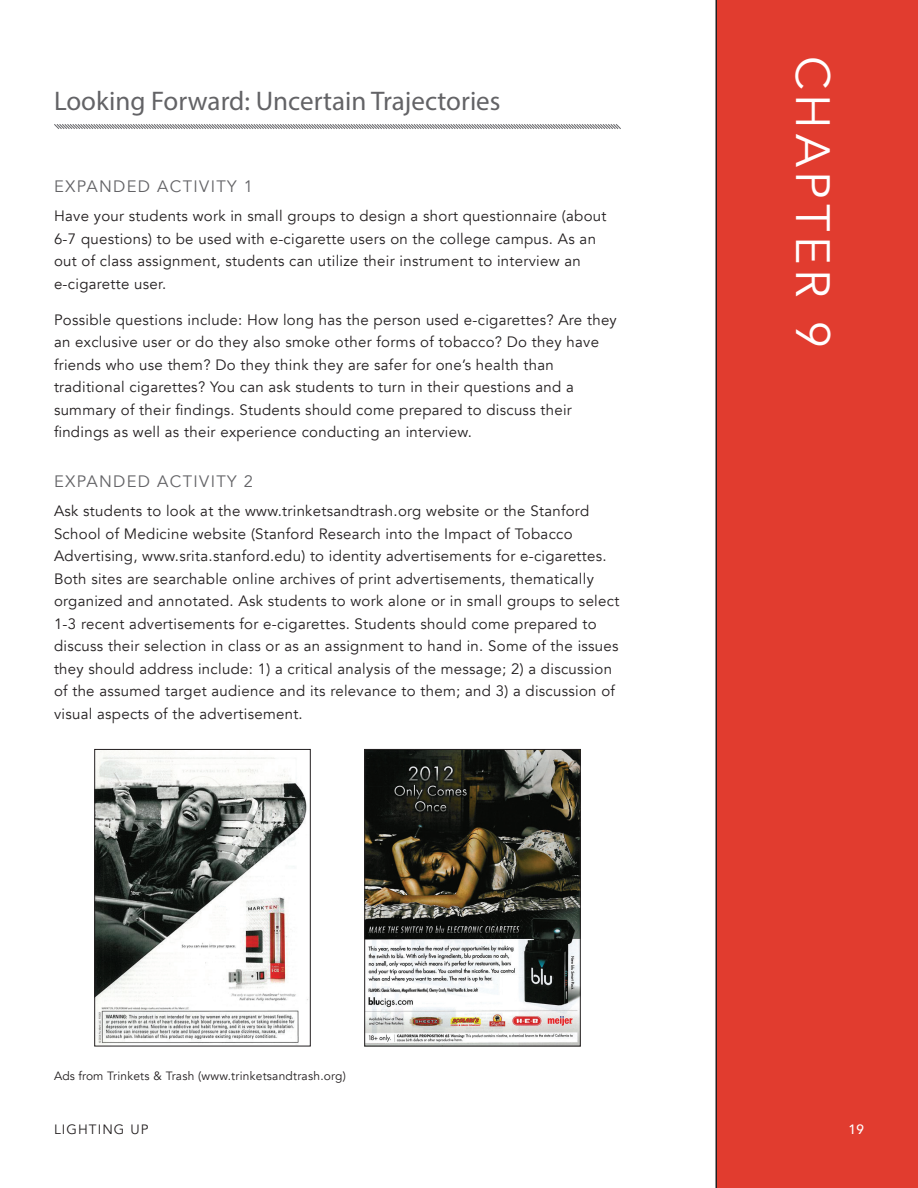
<style>
.page{position:relative;width:918px;height:1188px;background:#fff}
.page>*{position:absolute;margin:0;border:0;box-sizing:border-box;transform-origin:0 0}
.t1{font:48px "Avenir";letter-spacing:.1em;color:#fff}
.t2{font:27px "Myriad Pro";color:#636366}
.t3{font:16.5px "Avenir";letter-spacing:.08em;color:#636366}
.t4{font:15px/22.5px "Avenir";letter-spacing:.02em;color:#231f20}
.t5{font:13.5px "Avenir";letter-spacing:.08em;color:#231f20}
.t6{font:500 13.5px "Avenir";color:#fff}
.t7{font:12px "Avenir";letter-spacing:.02em;color:#231f20}
</style>
<div class="page">
<img style="left:366px;top:751px;width:212px;height:293px">
<div style="left:364px;top:749px;width:216px;height:297px;border:1px solid #231f20"></div>
<img style="left:96px;top:751px;width:212px;height:293px">
<div style="left:94px;top:749px;width:216px;height:297px;border:1px solid #231f20"></div>
<svg style="left:54px;top:124px;width:567px;height:5px;background:#b2b2b4"></svg>
<div style="left:716px;top:0;width:202px;height:1188px;background:#e13c2f"></div>
<h2 class="t2" style="left:54px;top:85px;width:448px">Looking Forward: Uncertain Trajectories</h2>
<p class="t3" style="left:54px;top:176px;width:201px">EXPANDED ACTIVITY 1</p>
<p class="t4" style="left:54px;top:205px;width:554px">Have your students work in small groups to design a short questionnaire (about 6-7 questions) to be used with e-cigarette users on the college campus. As an out of class assignment, students can utilize their instrument to interview an e-cigarette user.</p>
<p class="t4" style="left:54px;top:309px;width:564px">Possible questions include: How long has the person used e-cigarettes? Are they an exclusive user or do they also smoke other forms of tobacco? Do they have friends who use them? Do they think they are safer for one’s health than traditional cigarettes? You can ask students to turn in their questions and a summary of their findings. Students should come prepared to discuss their findings as well as their experience conducting an interview.</p>
<p class="t3" style="left:54px;top:471px;width:201px">EXPANDED ACTIVITY 2</p>
<p class="t4" style="left:54px;top:500px;width:567px">Ask students to look at the www.trinketsandtrash.org website or the Stanford School of Medicine website (Stanford Research into the Impact of Tobacco Advertising, www.srita.stanford.edu) to identity advertisements for e-cigarettes.<br>Both sites are searchable online archives of print advertisements, thematically organized and annotated. Ask students to work alone or in small groups to select 1-3 recent advertisements for e-cigarettes. Students should come prepared to discuss their selection in class or as an assignment to hand in. Some of the issues they should address include: 1) a critical analysis of the message; 2) a discussion of the assumed target audience and its relevance to them; and 3) a discussion of visual aspects of the advertisement.</p>
<p class="t7" style="left:54px;top:1069px;width:294px">Ads from Trinkets &amp; Trash (www.trinketsandtrash.org)</p>
<h1 class="t1" style="left:841px;top:56px;width:293px;rotate:90deg">CHAPTER 9</h1>
<p class="t5" style="left:54px;top:1121px;width:96px">LIGHTING UP</p>
<p class="t6" style="left:848px;top:1118px;width:17px">19</p>
</div>
